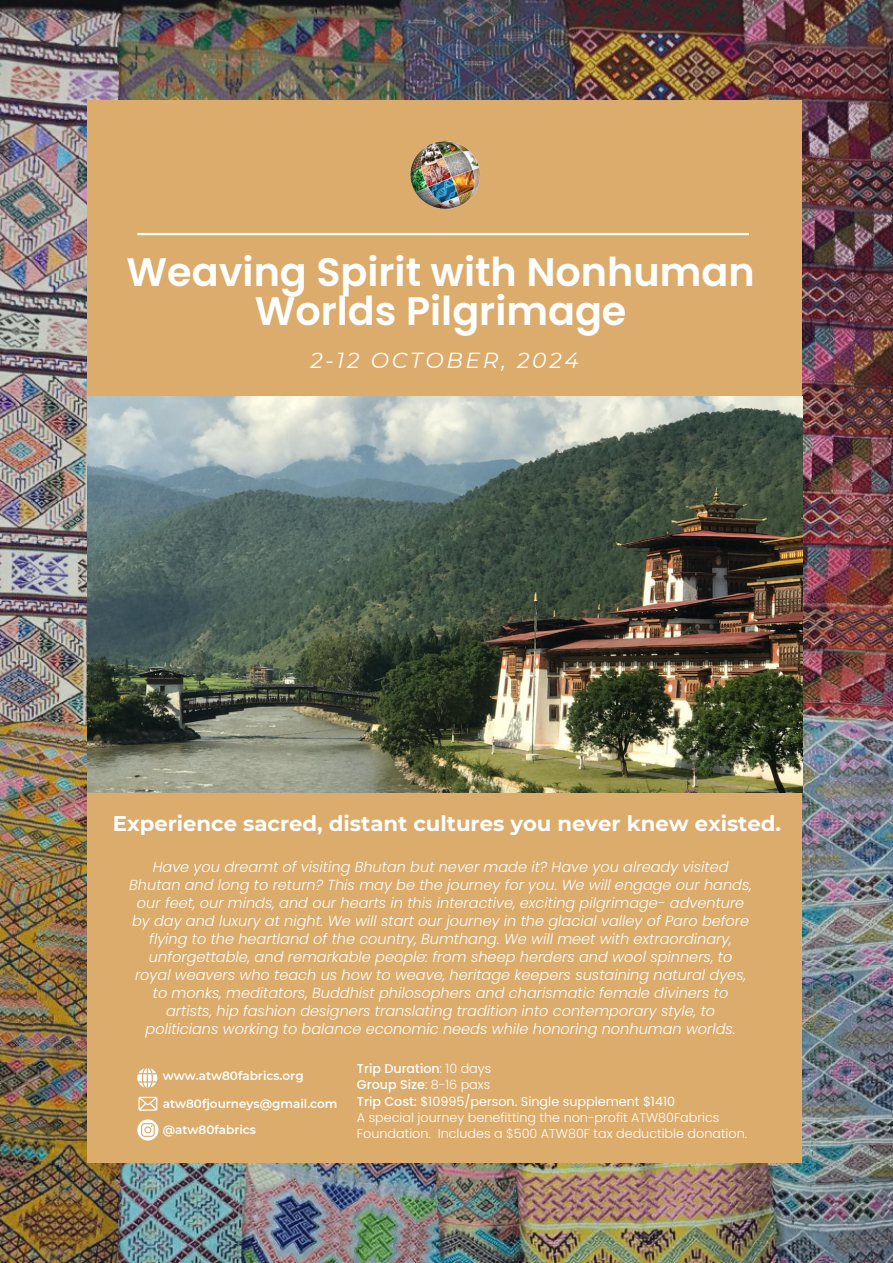
<style>
.page{position:relative;width:893px;height:1263px;background:#fff}
.page>*{position:absolute;margin:0;border:0;box-sizing:border-box;transform-origin:0 0}
.t1{font:600 39.75px/38.8px "Poppins";color:#fff;text-align:center}
.t2{font:italic 21.83px "Montserrat";letter-spacing:.125em;color:#fff}
.t3{font:700 21.23px "Montserrat";color:#fff}
.t4{font:italic 300 14.55px/18px "Poppins";color:#fff;text-align:center}
.t5{font:300 12.75px/16.4px "Poppins";color:#fff}
.t6{font:600 12px/26.2px "Montserrat";color:#fff}
.s1{font-weight:500}
.s2{font-weight:400}
</style>
<div class="page">
<img style="left:1px;top:0;width:892px;height:1263px">
<div style="left:87px;top:100px;width:715px;height:1063px;background:#dbac6b"></div>
<img style="left:410px;top:140px;width:71px;height:70px">
<hr style="left:137px;top:233px;width:612px;height:2px;background:#fff">
<svg style="left:137px;top:1119px;width:21px;height:21px"></svg>
<svg style="left:137px;top:1068px;width:20px;height:20px"></svg>
<svg style="left:138px;top:1097px;width:19px;height:14px"></svg>
<img style="left:87px;top:396px;width:715px;height:397px">
<h1 class="t1" style="left:127px;top:253px;width:629px">Weaving Spirit with Nonhuman<br>Worlds Pilgrimage</h1>
<h2 class="t2" style="left:310px;top:347px;width:270px">2-12 OCTOBER, 2024</h2>
<h3 class="t3" style="left:113px;top:810px;width:670px">Experience sacred, distant cultures you never knew existed.</h3>
<p class="t4" style="left:129px;top:858px;width:624px">Have you dreamt of visiting Bhutan but never made it? Have you already visited Bhutan and long to return? This may be the journey for you. We will engage our hands, our feet, our minds, and our hearts in this interactive, exciting pilgrimage- adventure by day and luxury at night. We will start our journey in the glacial valley of Paro before flying to the heartland of the country, Bumthang. We will meet with extraordinary, unforgettable, and remarkable people: from sheep herders and wool spinners, to<br>royal weavers who teach us how to weave, heritage keepers sustaining natural dyes, to monks, meditators, Buddhist philosophers and charismatic female diviners to artists, hip fashion designers translating tradition into contemporary style, to politicians working to balance economic needs while honoring nonhuman worlds.</p>
<p class="t6" style="left:163px;top:1063px;width:142px">www.atw80fabrics.org</p>
<p class="t6" style="left:163px;top:1090px;width:176px">atw80fjourneys@gmail.com @atw80fabrics</p>
<p class="t5" style="left:357px;top:1060px;width:391px"><span class="s1">Trip Duration</span>: 10 days<br><span class="s1">Group Size</span>: 8-16 paxs<br><span class="s1">Trip Cost:</span> <span class="s2">$10995/person. Single supplement $1410<br></span>A special journey benefitting the non-profit ATW80Fabrics Foundation. Includes a $500 ATW80F tax deductible donation.</p>
</div>
